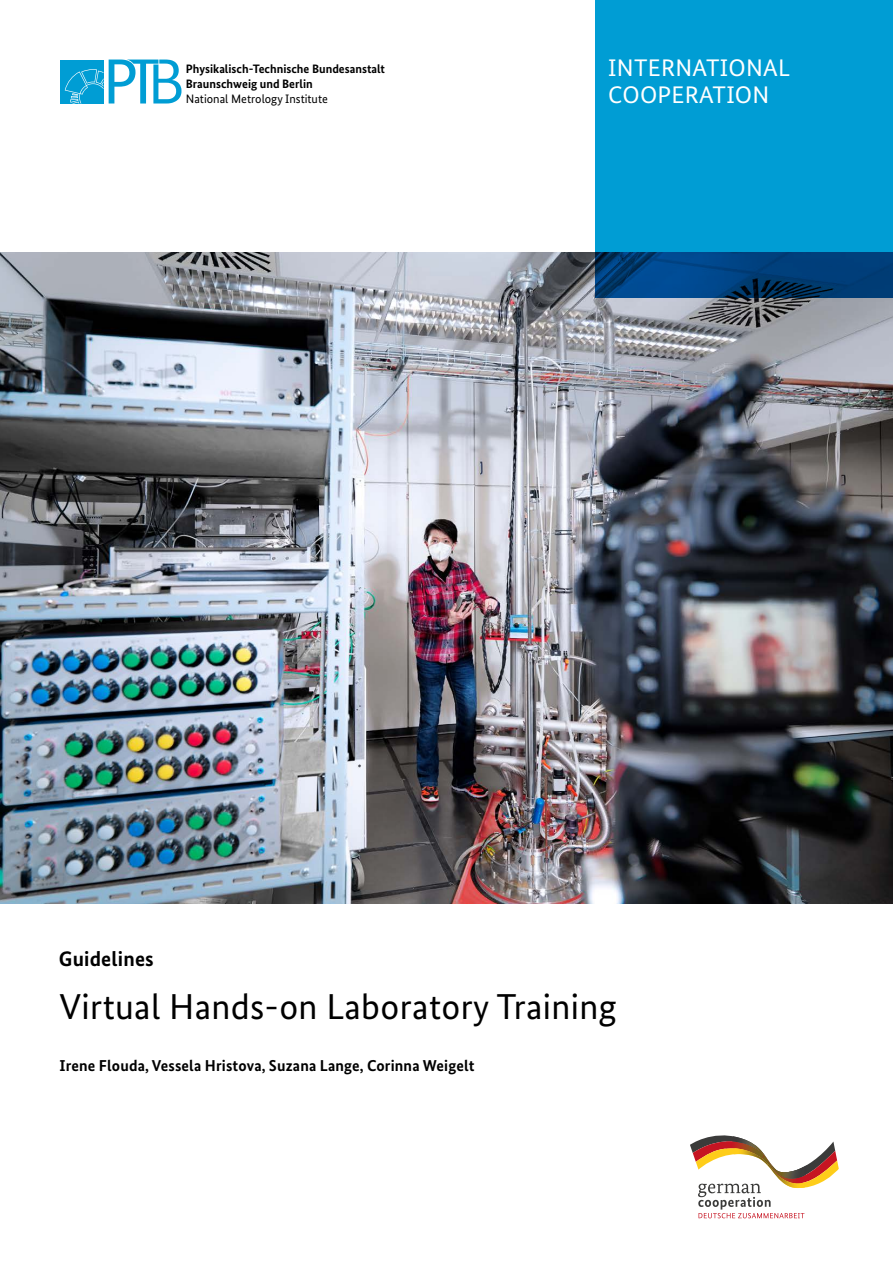
<style>
.page{position:relative;width:893px;height:1263px;background:#fff}
.page>*{position:absolute;margin:0;border:0;box-sizing:border-box;transform-origin:0 0}
.t1{font:36px "Bundes Sans";letter-spacing:.01em;color:#000}
.t2{font:24px/27px "Bundes Sans";letter-spacing:.01em;color:#fff}
.t3{font:700 21px "Bundes Sans";letter-spacing:.01em;color:#000}
.t4{font:700 15.75px "Bundes Sans";letter-spacing:.01em;color:#000}
.t5{font:700 12.15px/15.3px "Bundes Sans";color:#000}
.t6{font:12.15px "Bundes Sans";color:#000}
</style>
<div class="page">
<img style="left:0;top:252px;width:893px;height:651px">
<div style="left:595px;top:0;width:298px;height:298px;background:#009dd4"></div>
<div style="left:60px;top:60px;width:44px;height:44px;background:#009dd4"></div>
<svg style="left:65px;top:60px;width:116px;height:44px"></svg>
<svg style="left:690px;top:1135px;width:149px;height:83px"></svg>
<svg style="left:595px;top:252px;width:298px;height:46px"></svg>
<p class="t5" style="left:186px;top:61px;width:201px">Physikalisch-Technische Bundesanstalt<br>Braunschweig und Berlin</p>
<p class="t6" style="left:186px;top:92px;width:144px">National Metrology Institute</p>
<h2 class="t2" style="left:608px;top:54px;width:183px">INTERNATIONAL<br>COOPERATION</h2>
<h3 class="t3" style="left:59px;top:946px;width:96px">Guidelines</h3>
<h1 class="t1" style="left:60px;top:984px;width:559px">Virtual Hands-on Laboratory Training</h1>
<p class="t4" style="left:60px;top:1056px;width:416px">Irene Flouda, Vessela Hristova, Suzana Lange, Corinna Weigelt</p>
</div>
